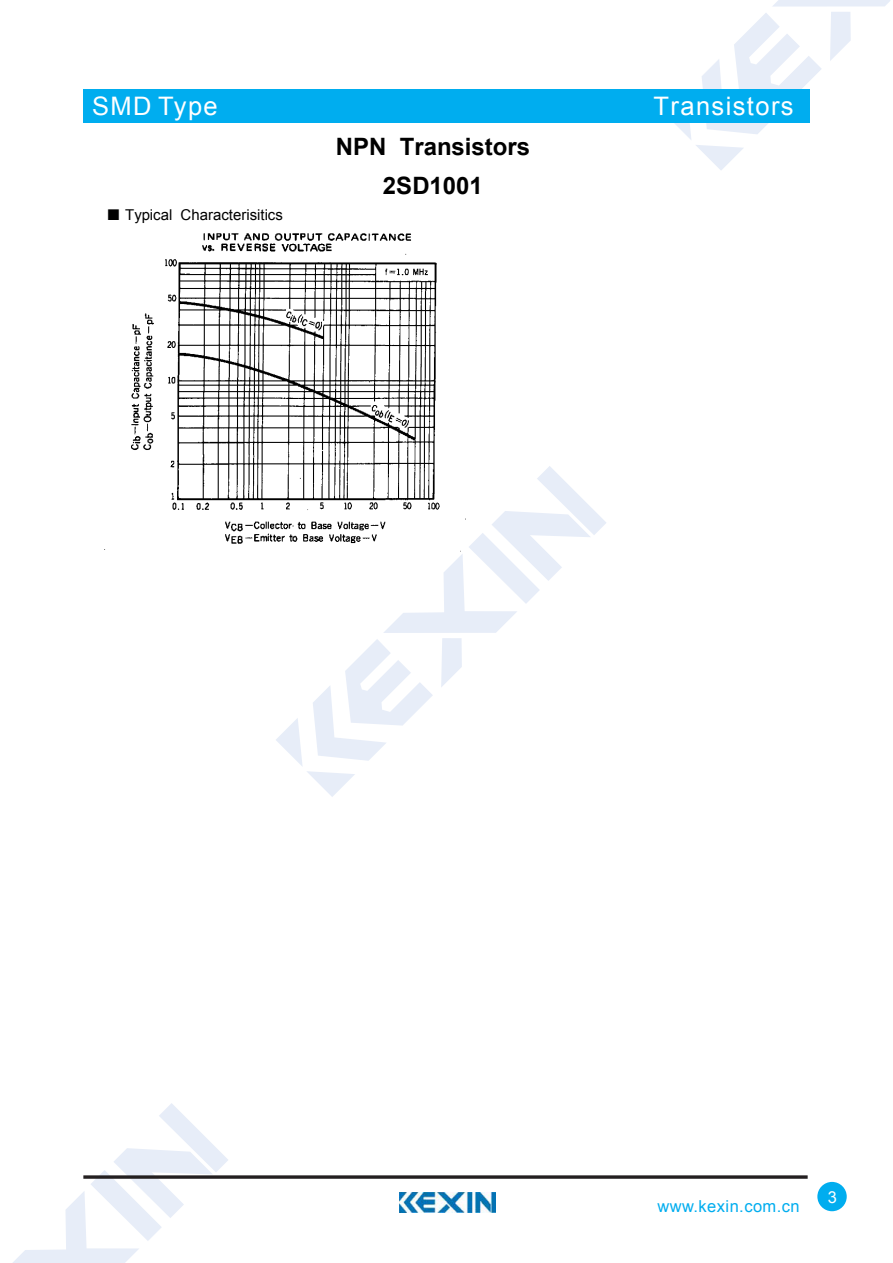
<style>
.page{position:relative;width:893px;height:1263px;background:#fff}
.page>*{position:absolute;margin:0;border:0;box-sizing:border-box;transform-origin:0 0}
.t1{font:25.5px "Arial";letter-spacing:.055em;color:#fff}
.t2{font:700 24px/39.3px "Arial";color:#000;text-align:center}
.t3{font:16.5px "Arial";letter-spacing:.025em;color:#00adef}
.t4{font:16.5px "Arial";color:#fff}
.t5{font:15px "Arial";color:#000}
.s1{font-family:"Sim Sun"}
</style>
<div class="page">
<svg style="left:276px;top:466px;width:330px;height:331px"></svg>
<svg style="left:674px;top:0;width:216px;height:170px"></svg>
<svg style="left:13px;top:1103px;width:215px;height:160px"></svg>
<div style="left:83px;top:89px;width:726px;height:34px;background:#00adef"></div>
<svg style="left:83px;top:1175px;width:725px;height:4px;background:#433f40"></svg>
<div style="left:817px;top:1182px;width:30px;height:29px;background:#00adef;border-radius:50%"></div>
<img style="left:400px;top:1193px;width:95px;height:20px">
<img style="left:104px;top:233px;width:375px;height:330px">
<h1 class="t1" style="left:92px;top:89px;width:127px">SMD Type</h1>
<p class="t5" style="left:106px;top:205px;width:178px"><span class="s1">■</span> Typical Characterisitics</p>
<h2 class="t2" style="left:336px;top:128px;width:196px">NPN Transistors<br>2SD1001</h2>
<h1 class="t1" style="left:654px;top:89px;width:141px">Transistors</h1>
<p class="t3" style="left:657px;top:1196px;width:144px">www.kexin.com.cn</p>
<p class="t4" style="left:828px;top:1186px;width:11px">3</p>
</div>
